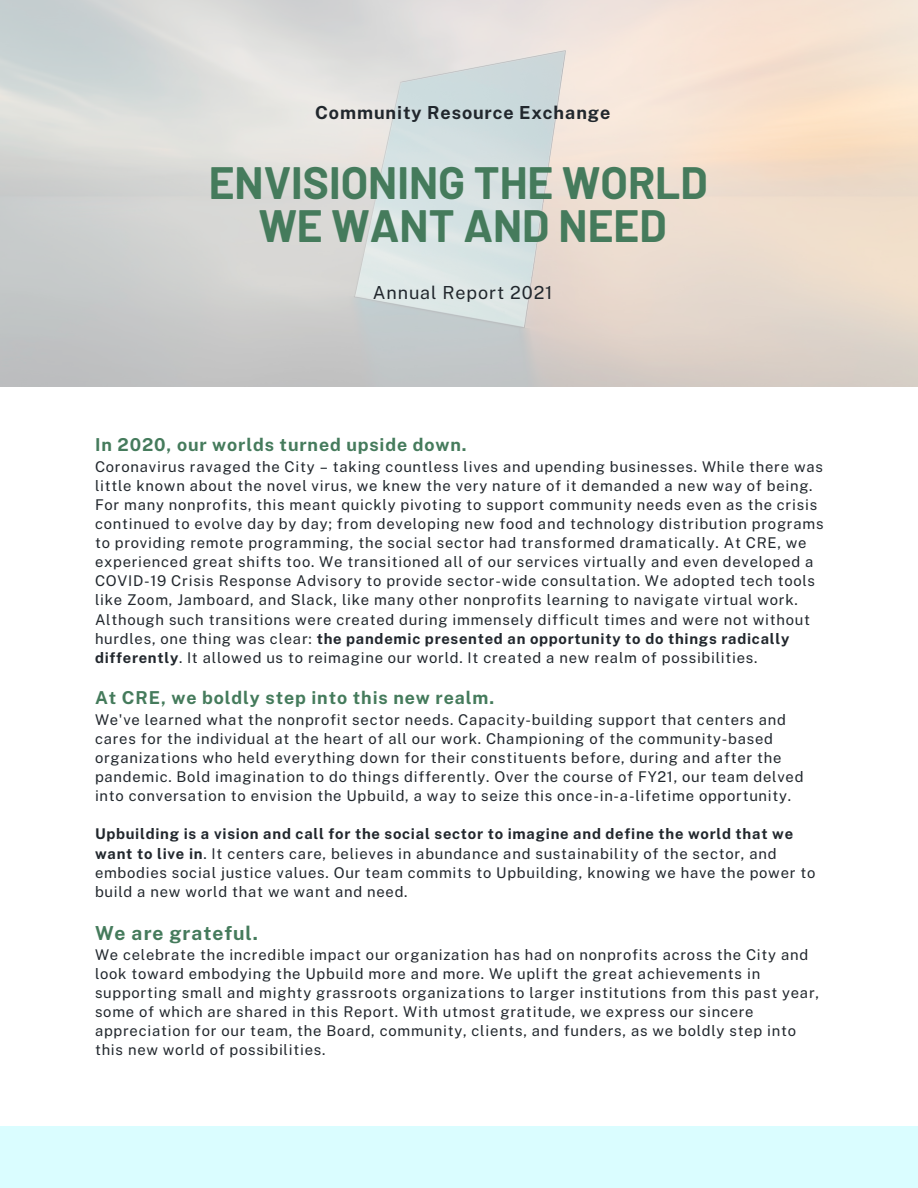
<style>
.page{position:relative;width:918px;height:1188px;background:#fff}
.page>*{position:absolute;margin:0;border:0;box-sizing:border-box;transform-origin:0 0}
.t1{font:700 44.25px "Barlow";color:#457b5c}
.t2{font:700 19.35px "Public Sans";letter-spacing:.05em;color:#457b5c}
.t3{font:700 18px "Public Sans";letter-spacing:.05em;color:#21272d}
.t4{font:18px "Public Sans";letter-spacing:.05em;color:#21272d}
.t5{font:700 17.85px "Public Sans";letter-spacing:.05em;color:#457b5c}
.t6{font:14.85px/19.2px "Public Sans";letter-spacing:.05em;color:#21272d}
.s1{font-weight:700}
</style>
<div class="page">
<div style="left:0;top:1126px;width:918px;height:62px;background:#dafdff"></div>
<svg style="left:0;top:0;width:918px;height:387px;background:#ddd8d2"></svg>
<p class="t3" style="left:315px;top:102px;width:297px">Community Resource Exchange</p>
<p class="t1" style="left:209px;top:155px;width:501px">ENVISIONING THE WORLD</p>
<p class="t1" style="left:259px;top:197px;width:410px">WE WANT AND NEED</p>
<p class="t4" style="left:373px;top:282px;width:181px">Annual Report 2021</p>
<p class="t5" style="left:95px;top:434px;width:373px">In 2020, our worlds turned upside down.</p>
<p class="t6" style="left:95px;top:457px;width:730px">Coronavirus ravaged the City – taking countless lives and upending businesses. While there was little known about the novel virus, we knew the very nature of it demanded a new way of being.<br>For many nonprofits, this meant quickly pivoting to support community needs even as the crisis continued to evolve day by day; from developing new food and technology distribution programs to providing remote programming, the social sector had transformed dramatically. At CRE, we experienced great shifts too. We transitioned all of our services virtually and even developed a COVID-19 Crisis Response Advisory to provide sector-wide consultation. We adopted tech tools like Zoom, Jamboard, and Slack, like many other nonprofits learning to navigate virtual work.<br>Although such transitions were created during immensely difficult times and were not without hurdles, one thing was clear: <span class="s1">the pandemic presented an opportunity to do things radically differently</span>. It allowed us to reimagine our world. It created a new realm of possibilities.</p>
<p class="t5" style="left:95px;top:687px;width:401px">At CRE, we boldly step into this new realm.</p>
<p class="t6" style="left:95px;top:710px;width:710px">We've learned what the nonprofit sector needs. Capacity-building support that centers and cares for the individual at the heart of all our work. Championing of the community-based organizations who held everything down for their constituents before, during and after the pandemic. Bold imagination to do things differently. Over the course of FY21, our team delved into conversation to envision the Upbuild, a way to seize this once-in-a-lifetime opportunity.</p>
<p class="t6" style="left:95px;top:824px;width:722px"><span class="s1">Upbuilding is a vision and call for the social sector to imagine and define the world that we want to live in</span>. It centers care, believes in abundance and sustainability of the sector, and embodies social justice values. Our team commits to Upbuilding, knowing we have the power to build a new world that we want and need.</p>
<p class="t2" style="left:95px;top:921px;width:164px">We are grateful.</p>
<p class="t6" style="left:95px;top:945px;width:726px">We celebrate the incredible impact our organization has had on nonprofits across the City and look toward embodying the Upbuild more and more. We uplift the great achievements in supporting small and mighty grassroots organizations to larger institutions from this past year, some of which are shared in this Report. With utmost gratitude, we express our sincere appreciation for our team, the Board, community, clients, and funders, as we boldly step into this new world of possibilities.</p>
</div>
